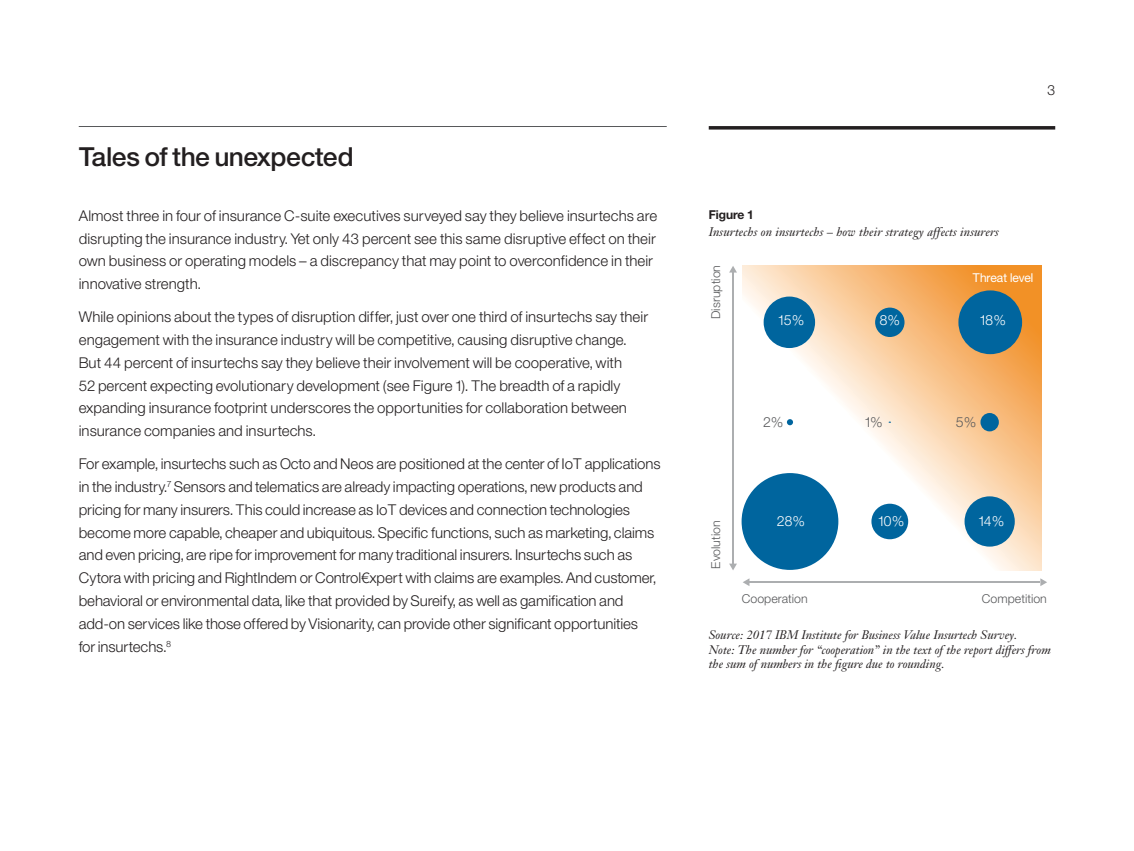
<style>
.page{position:relative;width:1134px;height:851px;background:#fff}
.page>*{position:absolute;margin:0;border:0;box-sizing:border-box;transform-origin:0 0}
.Head_1__15_15{font:26.25px "Helv Neue Mediumfor IBM";color:#231f20}
.Body_Light__8_5_13{font:14.88px/22.8px "Helv Neue Lightfor IBM";letter-spacing:-.01em;color:#231f20}
.t1{font:14px "Helv Neue Lightfor IBM";color:#fff}
.t2{font:14px "Helv Neue Lightfor IBM";color:#58595b}
.t3{font:14px "Helv Neue Lightfor IBM";color:#231f20}
.t4{font:italic 12.25px/14.7px "Janson Text LT Pro";color:#231f20}
.t5{font:12.25px "Helv Neue Lightfor IBM";color:#565759}
.t6{font:12.25px "Helv Neue Romanfor IBM";letter-spacing:-.005em;color:#fff}
.t7{font:12.25px "Helv Neue Boldfor IBM";color:#231f20}
</style>
<div class="page">
<hr style="left:732px;top:272px;width:2px;height:291px;background:#acaeb0">
<svg style="left:729px;top:266px;width:8px;height:6px"></svg>
<svg style="left:729px;top:563px;width:8px;height:7px"></svg>
<hr style="left:749px;top:581px;width:291px;height:2px;background:#acaeb0">
<svg style="left:1040px;top:578px;width:7px;height:8px"></svg>
<svg style="left:743px;top:578px;width:6px;height:8px"></svg>
<svg style="left:743px;top:266px;width:298px;height:304px"></svg>
<div style="left:742px;top:473px;width:96px;height:97px;background:#00659e;border-radius:50%"></div>
<div style="left:871px;top:503px;width:37px;height:36px;background:#00659e;border-radius:50%"></div>
<div style="left:965px;top:496px;width:50px;height:50px;background:#00659e;border-radius:50%"></div>
<svg style="left:787px;top:419px;width:6px;height:6px"></svg>
<div style="left:980px;top:413px;width:19px;height:18px;background:#00659e;border-radius:50%"></div>
<div style="left:764px;top:296px;width:51px;height:52px;background:#00659e;border-radius:50%"></div>
<div style="left:875px;top:307px;width:30px;height:30px;background:#00659e;border-radius:50%"></div>
<div style="left:958px;top:290px;width:64px;height:64px;background:#00659e;border-radius:50%"></div>
<svg style="left:709px;top:126px;width:346px;height:4px"></svg>
<hr style="left:79px;top:126px;width:588px;height:1px;background:#58595b">
<p class="Head_1__15_15" style="left:79px;top:141px;width:276px">Tales of the unexpected</p>
<p class="Body_Light__8_5_13" style="left:79px;top:204px;width:580px">Almost three in four of insurance C-suite executives surveyed say they believe insurtechs are disrupting the insurance industry. Yet only 43 percent see this same disruptive effect on their own business or operating models – a discrepancy that may point to overconfidence in their innovative strength.</p>
<p class="Body_Light__8_5_13" style="left:79px;top:305px;width:571px">While opinions about the types of disruption differ, just over one third of insurtechs say their engagement with the insurance industry will be competitive, causing disruptive change.<br>But 44 percent of insurtechs say they believe their involvement will be cooperative, with<br>52 percent expecting evolutionary development (see Figure 1). The breadth of a rapidly expanding insurance footprint underscores the opportunities for collaboration between insurance companies and insurtechs.</p>
<p class="Body_Light__8_5_13" style="left:79px;top:452px;width:583px">For example, insurtechs such as Octo and Neos are positioned at the center of IoT applications in the industry.<sup>7</sup> Sensors and telematics are already impacting operations, new products and pricing for many insurers. This could increase as IoT devices and connection technologies become more capable, cheaper and ubiquitous. Specific functions, such as marketing, claims and even pricing, are ripe for improvement for many traditional insurers. Insurtechs such as Cytora with pricing and RightIndem or Control€xpert with claims are examples. And customer, behavioral or environmental data, like that provided by Sureify, as well as gamification and add-on services like those offered by Visionarity, can provide other significant opportunities<br>for insurtechs.<sup>8</sup></p>
<p class="t3" style="left:1047px;top:81px;width:10px">3</p>
<p class="t7" style="left:709px;top:207px;width:46px">Figure 1</p>
<p class="t4" style="left:709px;top:225px;width:292px">Insurtechs on insurtechs – how their strategy affects insurers</p>
<p class="t5" style="left:708px;top:319px;width:56px;rotate:-90deg">Disruption</p>
<p class="t5" style="left:708px;top:568px;width:50px;rotate:-90deg">Evolution</p>
<p class="t6" style="left:972px;top:270px;width:63px">Threat level</p>
<p class="t1" style="left:778px;top:311px;width:28px">15%</p>
<p class="t1" style="left:879px;top:311px;width:22px">8%</p>
<p class="t1" style="left:980px;top:311px;width:28px">18%</p>
<p class="t2" style="left:763px;top:413px;width:22px">2%</p>
<p class="t2" style="left:865px;top:413px;width:20px">1%</p>
<p class="t2" style="left:956px;top:413px;width:22px">5%</p>
<p class="t1" style="left:777px;top:512px;width:30px">28%</p>
<p class="t1" style="left:878px;top:512px;width:28px">10%</p>
<p class="t1" style="left:978px;top:512px;width:28px">14%</p>
<p class="t5" style="left:742px;top:591px;width:67px">Cooperation</p>
<p class="t5" style="left:982px;top:591px;width:66px">Competition</p>
<p class="t4" style="left:709px;top:627px;width:344px">Source: 2017 IBM Institute for Business Value Insurtech Survey.<br>Note: The number for “cooperation” in the text of the report differs from the sum of numbers in the figure due to rounding.</p>
</div>
